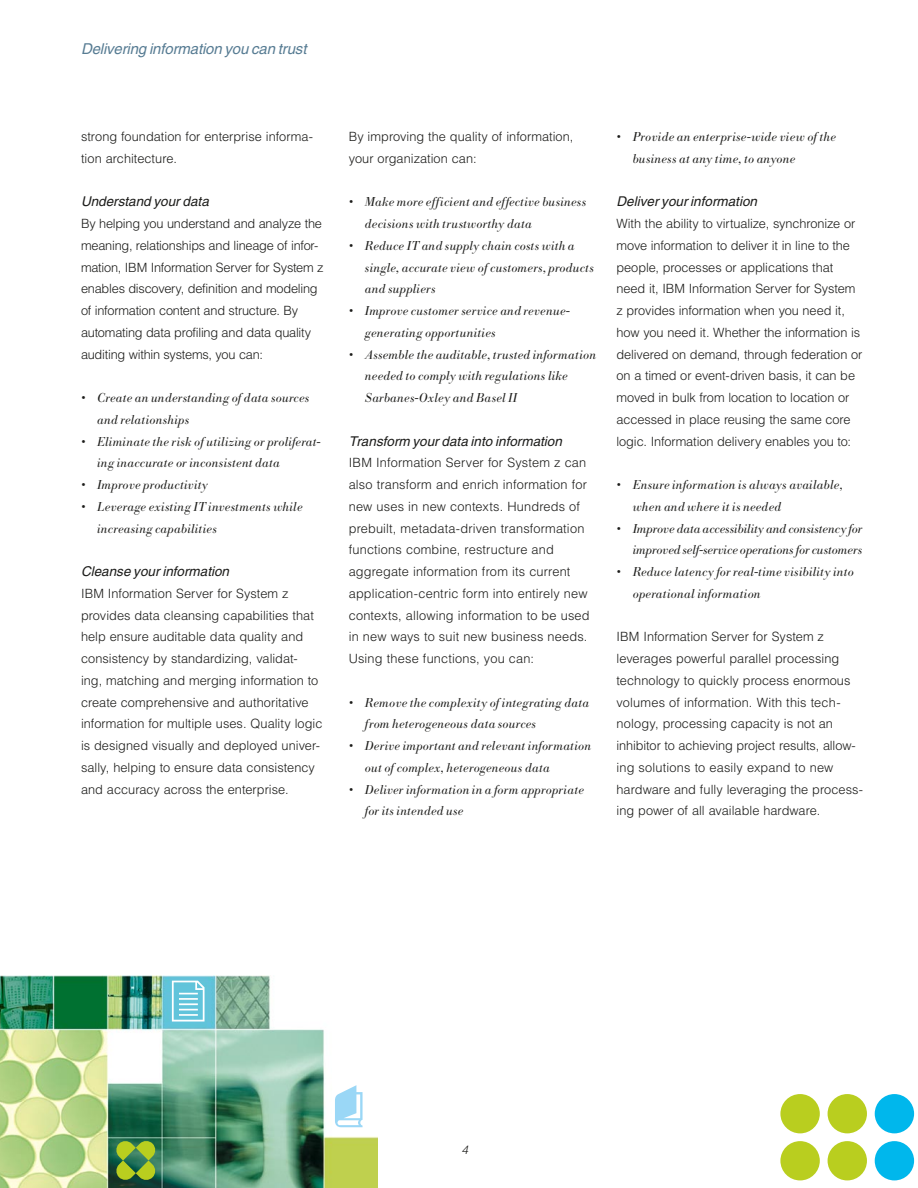
<style>
.page{position:relative;width:918px;height:1188px;background:#fff}
.page>*{position:absolute;margin:0;border:0;box-sizing:border-box;transform-origin:0 0}
.t1{font:italic 15px "Helvetica";letter-spacing:-.01em;color:#577c93}
.t2{font:italic 13.5px "Helvetica";color:#1c1c1a}
.t3{font:300 12.75px/21.8px "Helvetica";color:#1c1c1a}
.t4{font:italic 300 12.75px/21.8px "Bodoni BE";letter-spacing:.02em;color:#1c1c1a}
.t5{font:300 12.75px/21.8px "Helvetica";letter-spacing:-.02em;color:#1c1c1a}
.t6{font:italic 300 12.75px/21.8px "Bodoni BE";color:#1c1c1a;text-align:right}
</style>
<div class="page">
<img style="left:0;top:975px;width:378px;height:213px">
<svg style="left:115px;top:1140px;width:41px;height:41px"></svg>
<svg style="left:335px;top:1085px;width:28px;height:42px"></svg>
<svg style="left:172px;top:981px;width:33px;height:41px"></svg>
<div style="left:828px;top:1094px;width:39px;height:39px;background:#b9ce1f;border-radius:50%"></div>
<div style="left:875px;top:1094px;width:39px;height:39px;background:#00b7ec;border-radius:50%"></div>
<div style="left:780px;top:1094px;width:40px;height:39px;background:#b9ce1f;border-radius:50%"></div>
<div style="left:828px;top:1141px;width:39px;height:39px;background:#b9ce1f;border-radius:50%"></div>
<div style="left:875px;top:1141px;width:39px;height:39px;background:#00b7ec;border-radius:50%"></div>
<div style="left:780px;top:1141px;width:40px;height:39px;background:#b9ce1f;border-radius:50%"></div>
<p class="t1" style="left:81px;top:40px;width:227px">Delivering information you can trust</p>
<p class="t3" style="left:81px;top:125px;width:233px">strong foundation for enterprise informa&shy;tion architecture.</p>
<p class="t2" style="left:81px;top:194px;width:129px">Understand your data</p>
<p class="t5" style="left:81px;top:212px;width:244px">By helping you understand and analyze the meaning, relationships and lineage of infor&shy;mation, IBM Information Server for System z enables discovery, definition and modeling of information content and structure. By automating data profiling and data quality auditing within systems, you can:</p>
<p class="t4" style="left:97px;top:387px;width:214px;text-indent:-16px">• Create an understanding of data sources and relationships</p>
<p class="t4" style="left:97px;top:431px;width:225px;text-indent:-16px">• Eliminate the risk of utilizing or proliferat&shy;ing inaccurate or inconsistent data</p>
<p class="t4" style="left:81px;top:474px;width:128px">• Improve productivity</p>
<p class="t4" style="left:97px;top:496px;width:207px;text-indent:-16px">• Leverage existing IT investments while increasing capabilities</p>
<p class="t2" style="left:81px;top:563px;width:150px">Cleanse your information</p>
<p class="t3" style="left:81px;top:582px;width:243px">IBM Information Server for System z provides data cleansing capabilities that help ensure auditable data quality and consistency by standardizing, validat-<br>ing, matching and merging information to create comprehensive and authoritative information for multiple uses. Quality logic is designed visually and deployed univer&shy;sally, helping to ensure data consistency and accuracy across the enterprise.</p>
<p class="t3" style="left:349px;top:125px;width:226px">By improving the quality of information, your organization can:</p>
<p class="t4" style="left:365px;top:191px;width:223px;text-indent:-16px">• Make more efficient and effective business decisions with trustworthy data</p>
<p class="t4" style="left:365px;top:235px;width:230px;text-indent:-16px">• Reduce IT and supply chain costs with a single, accurate view of customers, products and suppliers</p>
<p class="t4" style="left:365px;top:300px;width:206px;text-indent:-16px">• Improve customer service and revenue&shy;generating opportunities</p>
<p class="t4" style="left:365px;top:344px;width:233px;text-indent:-16px">• Assemble the auditable, trusted information needed to comply with regulations like<br>Sarbanes-Oxley and Basel II</p>
<p class="t2" style="left:349px;top:433px;width:215px">Transform your data into information</p>
<p class="t3" style="left:349px;top:451px;width:242px">IBM Information Server for System z can also transform and enrich information for new uses in new contexts. Hundreds of prebuilt, metadata-driven transformation functions combine, restructure and aggregate information from its current application-centric form into entirely new contexts, allowing information to be used in new ways to suit new business needs.<br>Using these functions, you can:</p>
<p class="t4" style="left:365px;top:692px;width:226px;text-indent:-16px">• Remove the complexity of integrating data from heterogeneous data sources</p>
<p class="t4" style="left:365px;top:735px;width:228px;text-indent:-16px">• Derive important and relevant information out of complex, heterogeneous data</p>
<p class="t4" style="left:365px;top:779px;width:221px;text-indent:-16px">• Deliver information in a form appropriate for its intended use</p>
<p class="t4" style="left:633px;top:126px;width:205px;text-indent:-16px">• Provide an enterprise-wide view of the business at any time, to anyone</p>
<p class="t2" style="left:616px;top:194px;width:142px">Deliver your information</p>
<p class="t3" style="left:616px;top:212px;width:247px">With the ability to virtualize, synchronize or move information to deliver it in line to the people, processes or applications that need it, IBM Information Server for System z provides information when you need it, how you need it. Whether the information is delivered on demand, through federation or on a timed or event-driven basis, it can be moved in bulk from location to location or accessed in place reusing the same core logic. Information delivery enables you to:</p>
<p class="t4" style="left:633px;top:474px;width:211px;text-indent:-16px">• Ensure information is always available, when and where it is needed</p>
<p class="t6" style="left:616px;top:518px;width:247px">• Improve data accessibility and consistency for improved self-service operationsfor customers</p>
<p class="t4" style="left:633px;top:561px;width:223px;text-indent:-16px">• Reduce latency for real-time visibility into operational information</p>
<p class="t3" style="left:616px;top:625px;width:248px">IBM Information Server for System z leverages powerful parallel processing technology to quickly process enormous volumes of information. With this tech&shy;nology, processing capacity is not an inhibitor to achieving project results, allow&shy;ing solutions to easily expand to new hardware and fully leveraging the process&shy;ing power of all available hardware.</p>
</div>
